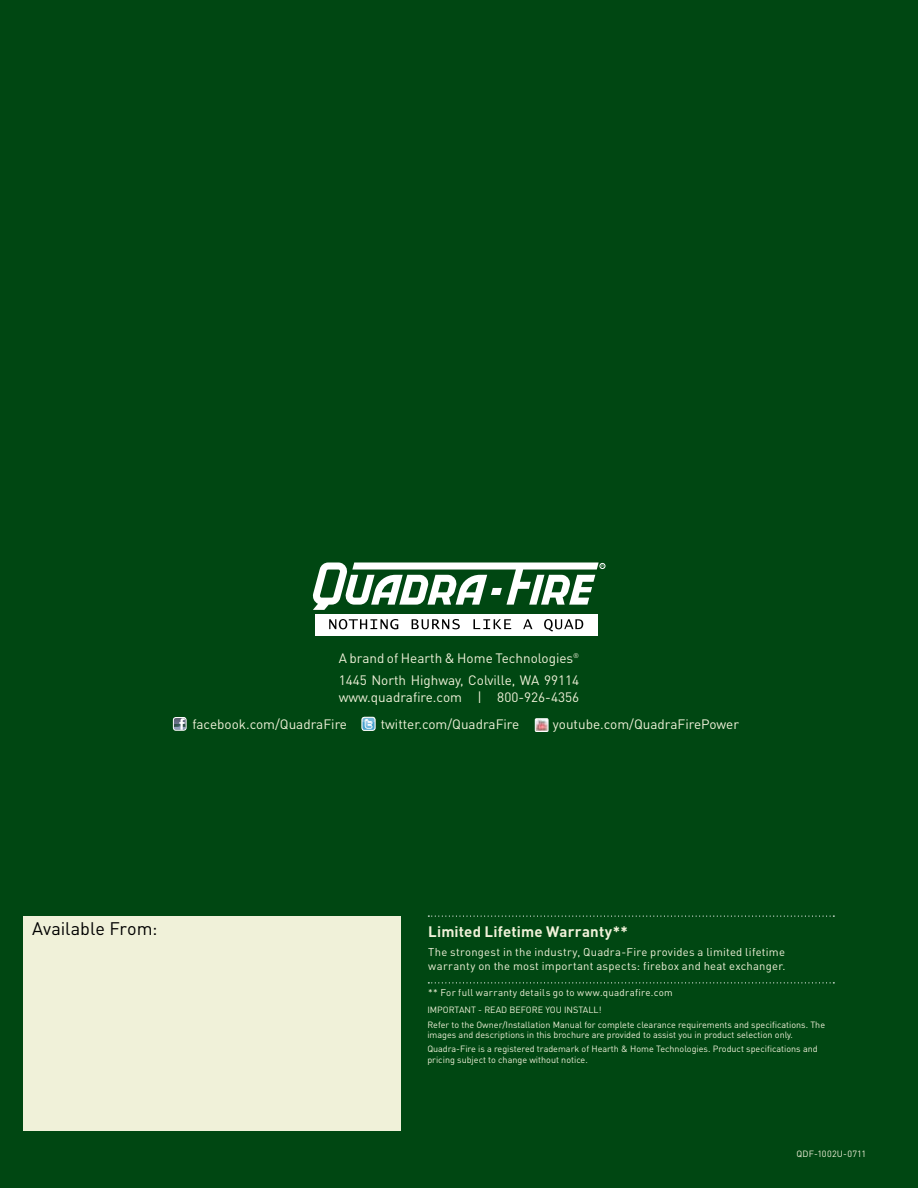
<style>
.page{position:relative;width:918px;height:1188px;background:#004712}
.page>*{position:absolute;margin:0;border:0;box-sizing:border-box;transform-origin:0 0}
.t1{font:18px "DIN Pro";letter-spacing:-.005em;color:#000}
.t2{font:700 15px "DIN Pro";letter-spacing:.01em;color:#f0f1d9}
.t3{font:13.5px/23px "DIN Pro";color:#f0f1d9}
.t4{font:11.25px/13.5px "DIN Pro";letter-spacing:.02em;color:#f0f1d9}
.t5{font:9.75px "DIN Pro";letter-spacing:.025em;color:#f0f1d9}
.t6{font:9px/14.1px "DIN Pro";color:#f0f1d9}
.t7{font:9px "DIN Pro";letter-spacing:.02em;color:#f0f1d9}
</style>
<div class="page">
<svg style="left:428px;top:982px;width:406px;height:1px"></svg>
<svg style="left:428px;top:916px;width:406px;height:1px"></svg>
<div style="left:23px;top:916px;width:378px;height:215px;background:#f0f1d9"></div>
<div style="left:315px;top:614px;width:282px;height:21px;background:#fff"></div>
<svg style="left:329px;top:619px;width:69px;height:10px"></svg>
<svg style="left:412px;top:619px;width:48px;height:10px"></svg>
<svg style="left:473px;top:619px;width:38px;height:10px"></svg>
<svg style="left:523px;top:619px;width:9px;height:10px"></svg>
<svg style="left:544px;top:619px;width:39px;height:13px"></svg>
<svg style="left:313px;top:562px;width:292px;height:48px"></svg>
<svg style="left:175px;top:719px;width:10px;height:10px"></svg>
<div style="left:173px;top:717px;width:14px;height:14px;border:1px solid #fff;border-radius:3px"></div>
<svg style="left:362px;top:717px;width:12px;height:12px"></svg>
<div style="left:362px;top:717px;width:14px;height:14px;border:1px solid #fff;border-radius:3px"></div>
<svg style="left:537px;top:720px;width:9px;height:10px"></svg>
<div style="left:535px;top:718px;width:13px;height:14px;border:1px solid #fff"></div>
<h3 class="t3" style="left:339px;top:646px;width:242px">A brand of Hearth &amp; Home Technologies<sup>®<br></sup>1445 North Highway, Colville, WA 99114</h3>
<h3 class="t3" style="left:193px;top:683px;width:388px;line-height:27px;text-indent:146px">www.quadrafire.com | 800-926-4356 facebook.com/QuadraFire</h3>
<h3 class="t3" style="left:381px;top:712px;width:140px">twitter.com/QuadraFire</h3>
<h3 class="t3" style="left:553px;top:712px;width:188px">youtube.com/QuadraFirePower</h3>
<h1 class="t1" style="left:32px;top:917px;width:127px">Available From:</h1>
<h2 class="t2" style="left:428px;top:921px;width:201px">Limited Lifetime Warranty**</h2>
<p class="t4" style="left:428px;top:945px;width:359px">The strongest in the industry, Quadra-Fire provides a limited lifetime warranty on the most important aspects: firebox and heat exchanger.</p>
<p class="t5" style="left:428px;top:986px;width:246px">** For full warranty details go to www.quadrafire.com</p>
<p class="t6" style="left:427px;top:1003px;width:399px">I MPORTANT - READ BEFORE YOU I NSTALL!<br>Refer to the Owner/I nstallation Manual for complete clearance requirements and specifications. The</p>
<p class="t6" style="left:427px;top:1028px;width:392px">images and descriptions in this brochure are provided to assist you in product selection only.<br>Quadra-Fire is a registered trademark of Hearth &amp; Home Technologies. Product specifications and</p>
<p class="t6" style="left:427px;top:1052px;width:162px">pricing subject to change without notice.</p>
<p class="t7" style="left:796px;top:1147px;width:71px">QDF-1002U-0711</p>
</div>
